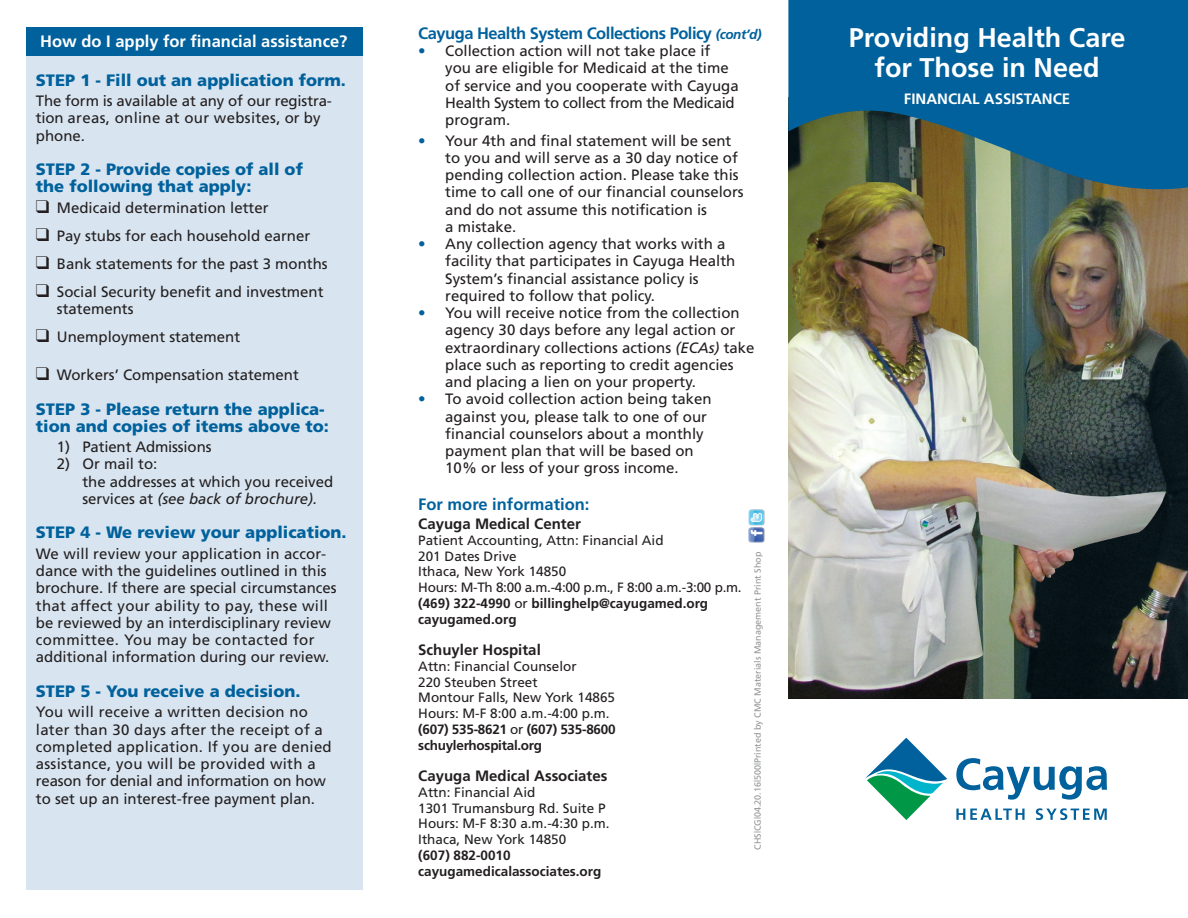
<style>
.page{position:relative;width:1188px;height:918px;background:#fff}
.page>*{position:absolute;margin:0;border:0;box-sizing:border-box;transform-origin:0 0}
._1__Title{font:700 27px "Frutiger";color:#fff}
._4__Body_Text{font:900 16.5px/17.2px "Frutiger LT Std";color:#00619c}
._4__Body_Text-2{font:700 16.5px "Frutiger";letter-spacing:-.03em;color:#00619c}
._3__Subhead{font:700 16.5px "Frutiger";color:#fff}
._4__Body_Text-3{font:700 16.5px "Frutiger";color:#00619c}
._4__Body_Text-4{font:15px/17.2px "Frutiger";color:#231f20}
._4__Body_Text-5{font:15px/17.2px "Frutiger";letter-spacing:.02em;color:#231f20}
._4__Body_Text-6{font:700 15px "Frutiger";color:#231f20}
._2__Subtitle{font:700 15px "Frutiger";color:#fff}
._4__Body_Text-7{font:13.5px "Frutiger";color:#231f20}
._4__Body_Text-8{font:700 13.5px/15.8px "Frutiger";color:#231f20}
._4__Body_Text-9{font:700 13.5px "Frutiger";letter-spacing:-.02em;color:#231f20}
._4__Body_Text-10{font:9px "Frutiger";color:#939598}
.s1{font-family:"Frutiger LT Std";font-style:italic}
.s2{font-family:"Frutiger LT Std";font-style:italic;font-size:13.5px}
.s3{color:#00619c}
.s4{font-weight:400}
</style>
<div class="page">
<img style="left:788px;top:205px;width:400px;height:494px">
<svg style="left:788px;top:0;width:400px;height:205px;background:#1e6483"></svg>
<div style="left:27px;top:50px;width:336px;height:840px;background:#d8e5f0"></div>
<div style="left:27px;top:27px;width:336px;height:29px;background:#00619c"></div>
<img style="left:748px;top:510px;width:16px;height:33px">
<svg style="left:865px;top:738px;width:82px;height:82px"></svg>
<svg style="left:956px;top:758px;width:151px;height:42px"></svg>
<svg style="left:956px;top:809px;width:69px;height:11px"></svg>
<svg style="left:1036px;top:808px;width:71px;height:12px"></svg>
<p class="_3__Subhead" style="left:40px;top:32px;width:309px">How do I apply for financial assistance?</p>
<p class="_4__Body_Text" style="left:36px;top:71px;width:312px">STEP 1 - Fill out an application form.</p>
<p class="_4__Body_Text-4" style="left:36px;top:92px;width:298px">The form is available at any of our registra&shy;tion areas, online at our websites, or by phone.</p>
<p class="_4__Body_Text" style="left:36px;top:161px;width:269px">STEP 2 - Provide copies of all of the following that apply:</p>
<p class="_4__Body_Text-4" style="left:36px;top:199px;width:234px">❑ Medicaid determination letter</p>
<p class="_4__Body_Text-4" style="left:36px;top:227px;width:276px">❑ Pay stubs for each household earner</p>
<p class="_4__Body_Text-4" style="left:36px;top:255px;width:293px">❑ Bank statements for the past 3 months</p>
<p class="_4__Body_Text-4" style="left:57px;top:283px;width:268px;text-indent:-21px">❑ Social Security benefit and investment statements</p>
<p class="_4__Body_Text-4" style="left:36px;top:328px;width:206px">❑ Unemployment statement</p>
<p class="_4__Body_Text-4" style="left:36px;top:366px;width:265px">❑ Workers’ Compensation statement</p>
<p class="_4__Body_Text" style="left:36px;top:400px;width:295px">STEP 3 - Please return the applica&shy;tion and copies of items above to:</p>
<p class="_4__Body_Text-4" style="left:57px;top:438px;width:156px">1) Patient Admissions</p>
<p class="_4__Body_Text-4" style="left:57px;top:456px;width:102px">2) Or mail to:</p>
<p class="_4__Body_Text-4" style="left:82px;top:473px;width:252px">the addresses at which you received services at <span class="s1">(see back of brochure).</span></p>
<p class="_4__Body_Text" style="left:36px;top:524px;width:312px">STEP 4 - We review your application.</p>
<p class="_4__Body_Text-4" style="left:36px;top:545px;width:302px">We will review your application in accor&shy;dance with the guidelines outlined in this brochure. If there are special circumstances that affect your ability to pay, these will be reviewed by an interdisciplinary review committee. You may be contacted for additional information during our review.</p>
<p class="_4__Body_Text" style="left:36px;top:683px;width:266px">STEP 5 - You receive a decision.</p>
<p class="_4__Body_Text-5" style="left:36px;top:704px;width:297px">You will receive a written decision no later than 30 days after the receipt of a completed application. If you are denied assistance, you will be provided with a reason for denial and information on how to set up an interest-free payment plan.</p>
<p class="_4__Body_Text-2" style="left:418px;top:23px;width:345px">Cayuga Health System Collections Policy <span class="s2">(cont’d)</span></p>
<p class="_4__Body_Text-4" style="left:445px;top:42px;width:295px;text-indent:-27px"><span class="s3">•</span> Collection action will not take place if you are eligible for Medicaid at the time of service and you cooperate with Cayuga Health System to collect from the Medicaid program.</p>
<p class="_4__Body_Text-4" style="left:445px;top:132px;width:300px;text-indent:-27px"><span class="s3">•</span> Your 4th and final statement will be sent to you and will serve as a 30 day notice of pending collection action. Please take this time to call one of our financial counselors and do not assume this notification is<br>a mistake.</p>
<p class="_4__Body_Text-4" style="left:445px;top:235px;width:292px;text-indent:-27px"><span class="s3">•</span> Any collection agency that works with a facility that participates in Cayuga Health System’s financial assistance policy is required to follow that policy.</p>
<p class="_4__Body_Text-4" style="left:445px;top:304px;width:311px;text-indent:-27px"><span class="s3">•</span> You will receive notice from the collection agency 30 days before any legal action or extraordinary collections actions <span class="s1">(ECAs)</span> take place such as reporting to credit agencies and placing a lien on your property.</p>
<p class="_4__Body_Text-4" style="left:445px;top:390px;width:268px;text-indent:-27px"><span class="s3">•</span> To avoid collection action being taken against you, please talk to one of our financial counselors about a monthly payment plan that will be based on 10% or less of your gross income.</p>
<p class="_4__Body_Text-3" style="left:418px;top:495px;width:173px">For more information:</p>
<p class="_4__Body_Text-6" style="left:418px;top:515px;width:164px">Cayuga Medical Center</p>
<p class="_4__Body_Text-7" style="left:418px;top:532px;width:247px">Patient Accounting, Attn: Financial Aid</p>
<p class="_4__Body_Text-7" style="left:418px;top:548px;width:100px">201 Dates Drive</p>
<p class="_4__Body_Text-7" style="left:418px;top:564px;width:149px">Ithaca, New York 14850</p>
<p class="_4__Body_Text-8" style="left:418px;top:579px;width:325px"><span class="s4">Hours: M-Th 8:00 a.m.-4:00 p.m., F 8:00 a.m.-3:00 p.m. </span>(469) 322-4990 <span class="s4">or</span> billinghelp@cayugamed.org cayugamed.org</p>
<p class="_4__Body_Text-6" style="left:418px;top:641px;width:124px">Schuyler Hospital</p>
<p class="_4__Body_Text-7" style="left:418px;top:658px;width:160px">Attn: Financial Counselor</p>
<p class="_4__Body_Text-7" style="left:418px;top:674px;width:121px">220 Steuben Street</p>
<p class="_4__Body_Text-7" style="left:418px;top:690px;width:198px">Montour Falls, New York 14865</p>
<p class="_4__Body_Text-7" style="left:418px;top:705px;width:193px">Hours: M-F 8:00 a.m.-4:00 p.m.</p>
<p class="_4__Body_Text-9" style="left:418px;top:721px;width:199px">(607) 535-8621 <span class="s4">or</span> (607) 535-8600</p>
<p class="_4__Body_Text-9" style="left:418px;top:737px;width:125px">schuylerhospital.org</p>
<p class="_4__Body_Text-6" style="left:418px;top:767px;width:191px">Cayuga Medical Associates</p>
<p class="_4__Body_Text-7" style="left:418px;top:784px;width:119px">Attn: Financial Aid</p>
<p class="_4__Body_Text-7" style="left:418px;top:800px;width:189px">1301 Trumansburg Rd. Suite P</p>
<p class="_4__Body_Text-7" style="left:418px;top:816px;width:193px">Hours: M-F 8:30 a.m.-4:30 p.m.</p>
<p class="_4__Body_Text-7" style="left:418px;top:831px;width:149px">Ithaca, New York 14850</p>
<p class="_4__Body_Text-8" style="left:418px;top:847px;width:94px">(607) 882-0010</p>
<p class="_4__Body_Text-8" style="left:418px;top:863px;width:185px">cayugamedicalassociates.org</p>
<p class="_4__Body_Text-10" style="left:752px;top:850px;width:300px;rotate:-90deg">CHS|CG|04.20.16|500|Printed by CMC Materials Management Print Shop</p>
<p class="_1__Title" style="left:849px;top:22px;width:278px">Providing Health Care</p>
<p class="_1__Title" style="left:875px;top:52px;width:227px">for Those in Need</p>
<p class="_2__Subtitle" style="left:904px;top:90px;width:168px">FINANCIAL ASSISTANCE</p>
</div>
